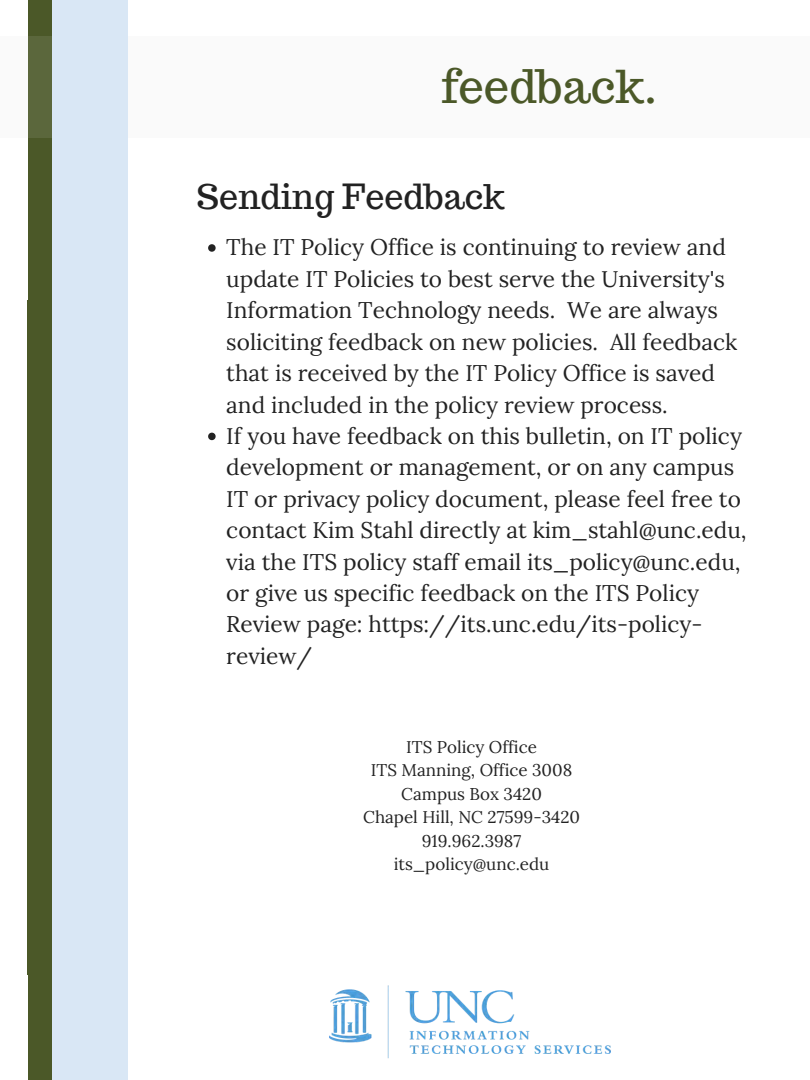
<style>
.page{position:relative;width:810px;height:1080px;background:#fff}
.page>*{position:absolute;margin:0;border:0;box-sizing:border-box;transform-origin:0 0}
.t1{font:45.25px "Trocchi";color:#4b5828}
.t2{font:33.94px "Trocchi";color:#222}
.t3{font:22.62px/31.4px "Lora";color:#222}
.t4{font:17px/23.4px "Lora";color:#222;text-align:center}
</style>
<div class="page">
<div style="left:28px;top:0;width:24px;height:545px;background:#4b5828"></div>
<div style="left:28px;top:545px;width:24px;height:198px;background:#4b5828"></div>
<div style="left:28px;top:743px;width:24px;height:337px;background:#4b5828"></div>
<svg style="left:0;top:36px;width:810px;height:102px"></svg>
<svg style="left:208px;top:244px;width:8px;height:8px"></svg>
<svg style="left:208px;top:433px;width:8px;height:7px"></svg>
<img style="left:330px;top:985px;width:281px;height:74px">
<h1 class="t1" style="left:441px;top:57px;width:217px">feedback.</h1>
<h2 class="t2" style="left:197px;top:174px;width:309px">Sending Feedback</h2>
<p class="t3" style="left:226px;top:232px;width:522px">The IT Policy Office is continuing to review and update IT Policies to best serve the University's Information Technology needs. We are always soliciting feedback on new policies. All feedback that is received by the IT Policy Office is saved and included in the policy review process.<br>If you have feedback on this bulletin, on IT policy development or management, or on any campus IT or privacy policy document, please feel free to contact Kim Stahl directly at kim_stahl@unc.edu, via the ITS policy staff email its_policy@unc.edu, or give us specific feedback on the ITS Policy Review page: https://its.unc.edu/its-policy&shy;review/</p>
<p class="t4" style="left:363px;top:735px;width:218px">ITS Policy Office<br>ITS Manning, Office 3008<br>Campus Box 3420<br>Chapel Hill, NC 27599-3420<br>919.962.3987 its_policy@unc.edu</p>
</div>
